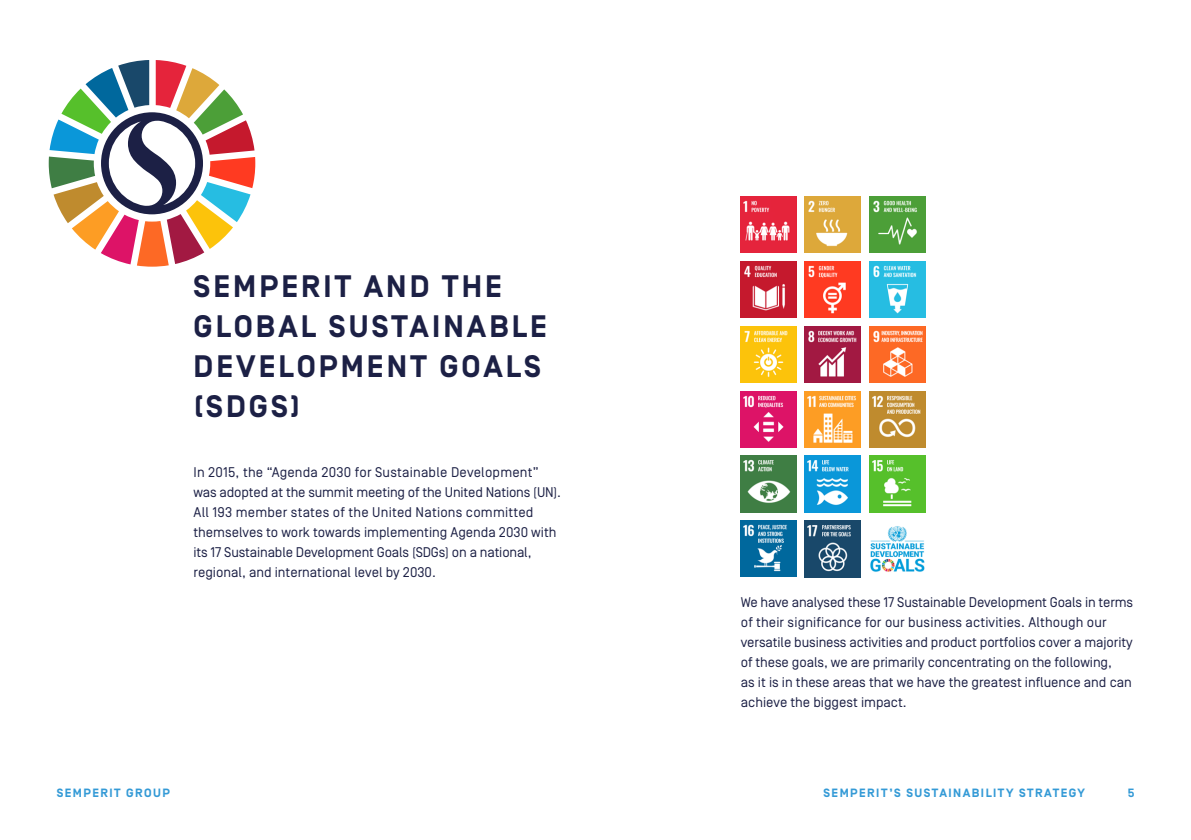
<style>
.page{position:relative;width:1191px;height:840px;background:#fff}
.page>*{position:absolute;margin:0;border:0;box-sizing:border-box;transform-origin:0 0}
.t1{font:700 31px/40px "Simplon Norm";letter-spacing:.1em;color:#1c2045}
.t2{font:14px/20px "Simplon Norm";color:#1c2045}
.t3{font:700 12px "Simplon Norm";letter-spacing:.12em;color:#349ad6}
</style>
<div class="page">
<svg style="left:49px;top:60px;width:206px;height:206px"></svg>
<img style="left:741px;top:196px;width:56px;height:56px">
<img style="left:804px;top:196px;width:56px;height:57px">
<img style="left:869px;top:196px;width:56px;height:57px">
<img style="left:741px;top:261px;width:56px;height:56px">
<img style="left:804px;top:261px;width:56px;height:56px">
<img style="left:869px;top:261px;width:56px;height:56px">
<img style="left:741px;top:326px;width:56px;height:56px">
<img style="left:804px;top:326px;width:56px;height:56px">
<img style="left:869px;top:326px;width:56px;height:56px">
<img style="left:741px;top:391px;width:56px;height:56px">
<img style="left:804px;top:391px;width:56px;height:56px">
<img style="left:869px;top:391px;width:56px;height:56px">
<img style="left:741px;top:455px;width:56px;height:57px">
<img style="left:804px;top:455px;width:56px;height:57px">
<img style="left:869px;top:455px;width:56px;height:57px">
<img style="left:741px;top:520px;width:56px;height:56px">
<img style="left:870px;top:526px;width:55px;height:46px">
<img style="left:804px;top:520px;width:56px;height:56px">
<h1 class="t1" style="left:193px;top:267px;width:355px">SEMPERIT AND THE<br>GLOBAL SUSTAINABLE<br>DEVELOPMENT GOALS (SDGS)</h1>
<p class="t2" style="left:193px;top:462px;width:369px">In 2015, the “Agenda 2030 for Sustainable Development” was adopted at the summit meeting of the United Nations (UN).<br>All 193 member states of the United Nations committed themselves to work towards implementing Agenda 2030 with its 17 Sustainable Development Goals (SDGs) on a national, regional, and international level by 2030.</p>
<p class="t3" style="left:57px;top:785px;width:115px">SEMPERIT GROUP</p>
<p class="t2" style="left:741px;top:592px;width:394px">We have analysed these 17 Sustainable Development Goals in terms of their significance for our business activities. Although our versatile business activities and product portfolios cover a majority of these goals, we are primarily concentrating on the following,<br>as it is in these areas that we have the greatest influence and can achieve the biggest impact.</p>
<p class="t3" style="left:823px;top:785px;width:263px">SEMPERIT’S SUSTAINABILITY STRATEGY</p>
<p class="t3" style="left:1127px;top:785px;width:8px">5</p>
</div>
